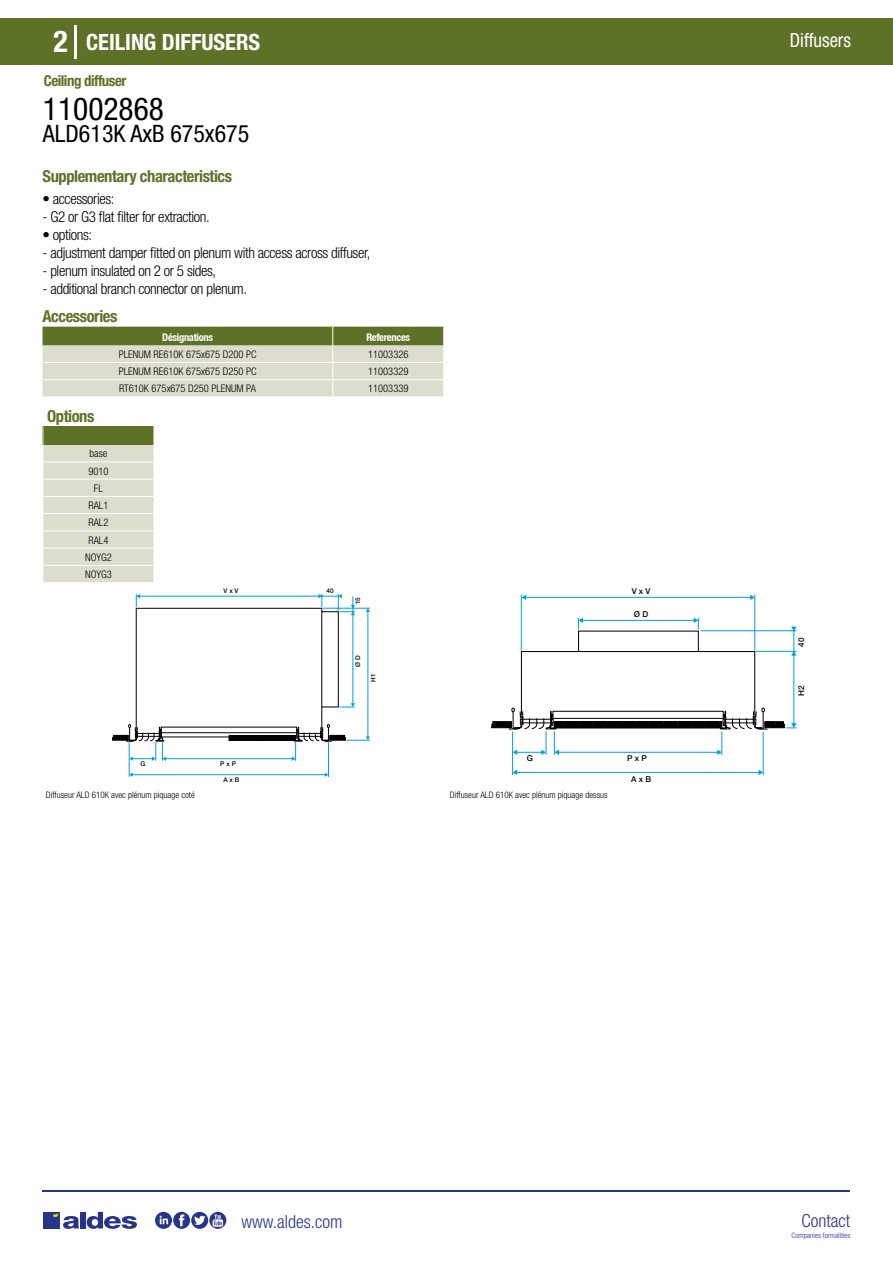
<style>
.page{position:relative;width:893px;height:1263px;background:#fff}
.page>*{position:absolute;margin:0;border:0;box-sizing:border-box;transform-origin:0 0}
.t1{font:condensed 31.5px "Helvetica Neue LT Std";color:#000}
.t2{font:700 condensed 30px "Helvetica Neue LT Std";color:#fff}
.t3{font:condensed 24px "Helvetica Neue LT Std";color:#000}
.t4{font:700 condensed 22.5px "Helvetica Neue LT Std";color:#fff}
.t5{font:condensed 19.5px "Helvetica Neue LT Std";color:#fff;scale:.95 1}
.t6{font:300 condensed 18px "Helvetica Neue";color:#28348b}
.t7{font:700 condensed 16.5px "Helvetica Neue LT Std";letter-spacing:-.025em;color:#5d7227}
.t8{font:300 condensed 15px "Helvetica Neue LT Std";letter-spacing:-.025em;color:#000}
.t9{font:700 condensed 15px "Helvetica Neue LT Std";letter-spacing:-.035em;color:#5d7227}
.t10{font:300 condensed 10.5px/17.2px "Helvetica Neue";color:#000;text-align:center}
.t11{font:700 condensed 10.5px "Helvetica Neue";letter-spacing:-.03em;color:#fff}
.t12{font:300 condensed 9px "Helvetica Neue";color:#000}
.t13{font:500 8.1px "Helvetica Neue";color:#000}
.t14{font:300 condensed 7.5px "Helvetica Neue";color:#28348b}
.t15{font:500 6.45px "Helvetica Neue";color:#000}
</style>
<div class="page">
<div style="left:0;top:18px;width:893px;height:46px;background:#5d7227"></div>
<hr style="left:74px;top:25px;width:2px;height:33px;background:#fff">
<hr style="left:43px;top:1190px;width:807px;height:1px;background:#28348b">
<svg style="left:155px;top:1212px;width:71px;height:17px"></svg>
<div style="left:43px;top:1212px;width:17px;height:16px;background:#28348b"></div>
<div style="left:80px;top:1212px;width:6px;height:16px;background:#28348b"></div>
<svg style="left:87px;top:1212px;width:50px;height:17px"></svg>
<svg style="left:53px;top:1213px;width:26px;height:16px"></svg>
<svg style="left:43px;top:327px;width:401px;height:70px;background:#bdc2a3"></svg>
<svg style="left:43px;top:426px;width:111px;height:156px;background:#cfd1bb"></svg>
<hr style="left:129px;top:742px;width:1px;height:35px;background:#009fe3">
<hr style="left:328px;top:742px;width:1px;height:35px;background:#009fe3">
<hr style="left:132px;top:774px;width:193px;height:1px;background:#009fe3">
<svg style="left:129px;top:772px;width:4px;height:5px"></svg>
<svg style="left:112px;top:594px;width:258px;height:167px"></svg>
<hr style="left:512px;top:732px;width:1px;height:43px;background:#009fe3">
<hr style="left:763px;top:732px;width:1px;height:43px;background:#009fe3">
<hr style="left:516px;top:772px;width:243px;height:1px;background:#009fe3">
<svg style="left:758px;top:770px;width:5px;height:5px"></svg>
<svg style="left:513px;top:770px;width:4px;height:5px"></svg>
<svg style="left:491px;top:618px;width:305px;height:137px"></svg>
<hr style="left:525px;top:597px;width:226px;height:1px;background:#009fe3">
<svg style="left:750px;top:595px;width:4px;height:5px"></svg>
<svg style="left:522px;top:595px;width:4px;height:5px"></svg>
<hr style="left:521px;top:594px;width:1px;height:56px;background:#009fe3">
<hr style="left:754px;top:594px;width:1px;height:56px;background:#009fe3">
<h2 class="t2" style="left:54px;top:24px;width:16px">2</h2>
<h3 class="t4" style="left:86px;top:28px;width:176px">CEILING DIFFUSERS</h3>
<h3 class="t5" style="left:790px;top:29px;width:66px">Diffusers</h3>
<p class="t9" style="left:44px;top:71px;width:84px">Ceiling diffuser</p>
<h1 class="t1" style="left:43px;top:91px;width:122px">11002868</h1>
<h3 class="t3" style="left:43px;top:120px;width:208px">ALD613K AxB 675x675</h3>
<p class="t7" style="left:43px;top:166px;width:191px">Supplementary characteristics</p>
<p class="t8" style="left:43px;top:190px;width:74px">• accessories:</p>
<p class="t8" style="left:43px;top:208px;width:169px">- G2 or G3 flat filter for extraction.</p>
<p class="t8" style="left:43px;top:226px;width:51px">• options:</p>
<p class="t8" style="left:43px;top:244px;width:329px">- adjustment damper fitted on plenum with access across diffuser,</p>
<p class="t8" style="left:43px;top:262px;width:175px">- plenum insulated on 2 or 5 sides,</p>
<p class="t8" style="left:43px;top:280px;width:206px">- additional branch connector on plenum.</p>
<p class="t7" style="left:43px;top:306px;width:76px">Accessories</p>
<p class="t11" style="left:162px;top:331px;width:52px">Désignations</p>
<p class="t11" style="left:366px;top:331px;width:45px">References</p>
<p class="t10" style="left:119px;top:346px;width:139px">PLENUM RE610K 675x675 D200 PC</p>
<p class="t10" style="left:368px;top:346px;width:42px">11003326</p>
<p class="t10" style="left:119px;top:363px;width:139px">PLENUM RE610K 675x675 D250 PC</p>
<p class="t10" style="left:368px;top:363px;width:42px">11003329</p>
<p class="t10" style="left:119px;top:380px;width:139px">RT610K 675x675 D250 PLENUM PA</p>
<p class="t10" style="left:368px;top:380px;width:42px">11003339</p>
<p class="t7" style="left:47px;top:406px;width:49px">Options</p>
<p class="t10" style="left:85px;top:445px;width:28px">base<br>9010<br>FL<br>RAL1<br>RAL2<br>RAL4<br>NOYG2<br>NOYG3</p>
<p class="t15" style="left:224px;top:587px;width:16px">V x V</p>
<p class="t15" style="left:327px;top:587px;width:9px">40</p>
<p class="t15" style="left:354px;top:604px;width:9px;rotate:-90deg">15</p>
<p class="t15" style="left:354px;top:667px;width:13px;rotate:-90deg">Ø D</p>
<p class="t15" style="left:369px;top:682px;width:10px;rotate:-90deg">H1</p>
<p class="t15" style="left:140px;top:760px;width:6px">G</p>
<p class="t15" style="left:220px;top:760px;width:17px">P x P</p>
<p class="t15" style="left:223px;top:776px;width:17px">A x B</p>
<p class="t13" style="left:632px;top:586px;width:20px">V x V</p>
<p class="t13" style="left:634px;top:609px;width:16px">Ø D</p>
<p class="t13" style="left:527px;top:754px;width:8px">G</p>
<p class="t13" style="left:627px;top:754px;width:21px">P x P</p>
<p class="t13" style="left:631px;top:774px;width:22px">A x B</p>
<p class="t12" style="left:46px;top:789px;width:150px">Diffuseur ALD 610K avec plénum piquage coté</p>
<p class="t12" style="left:450px;top:789px;width:159px">Diffuseur ALD 610K avec plénum piquage dessus</p>
<p class="t13" style="left:796px;top:647px;width:11px;rotate:-90deg">40</p>
<p class="t13" style="left:796px;top:696px;width:12px;rotate:-90deg">H2</p>
<p class="t6" style="left:241px;top:1211px;width:102px">www.aldes.com</p>
<p class="t6" style="left:801px;top:1211px;width:50px">Contact</p>
<p class="t14" style="left:791px;top:1230px;width:60px">Companies formalities</p>
</div>
